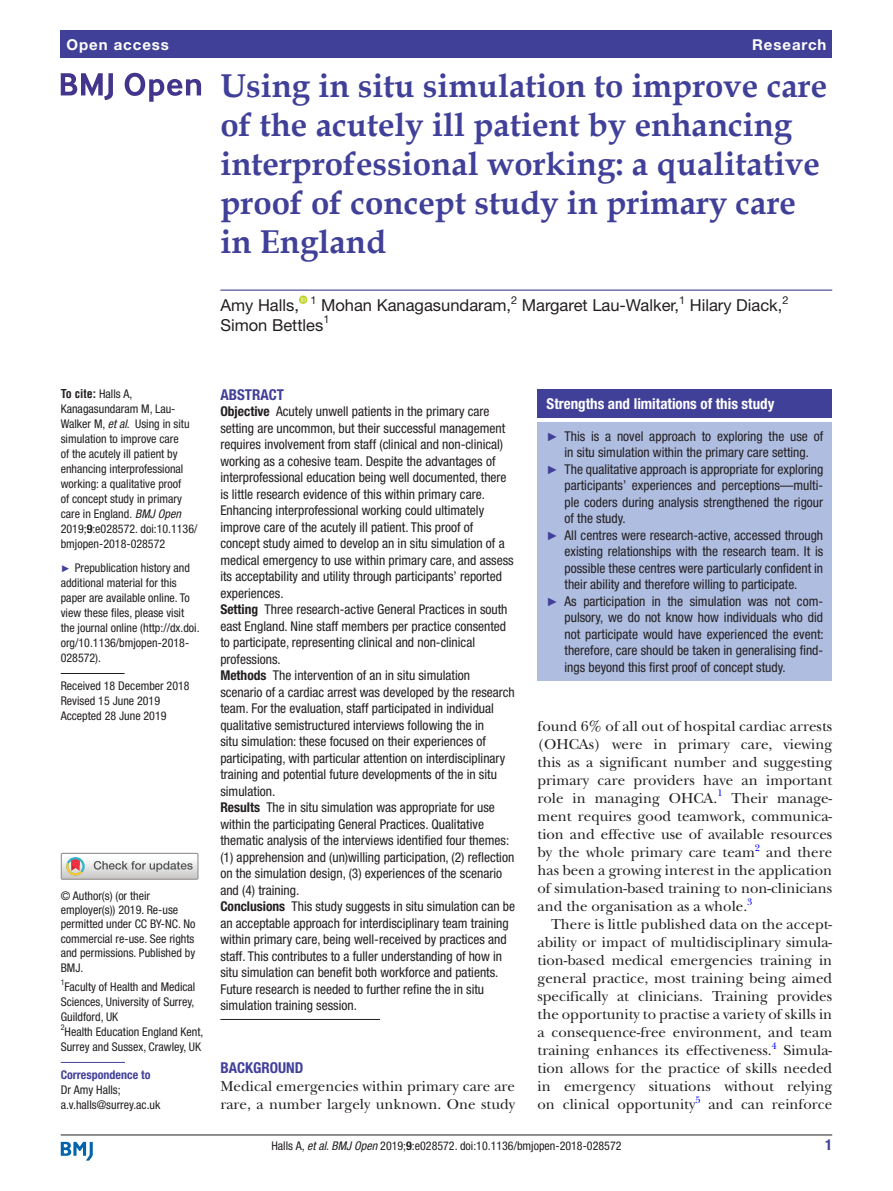
<style>
.page{position:relative;width:893px;height:1191px;background:#fff}
.page>*{position:absolute;margin:0;border:0;box-sizing:border-box;transform-origin:0 0}
.t1{font:700 33px/39px "Book Antiqua";color:#414099}
.t2{font:16.5px "Helvetica Neue LT Std";color:#231f20}
.t3{font:15px/18px "New Baskerville";color:#231f20;text-align:justify}
.t4{font:700 condensed 15px "Helvetica Neue LT Std";color:#fff}
.t5{font:700 condensed 15px "Helvetica Neue LT Std";color:#414099}
.t6{font:700 15px "Helvetica Neue LT Std";letter-spacing:.065em;color:#fff}
.t7{font:condensed 13.5px/16.5px "Helvetica Neue LT Std";color:#231f20}
.t8{font:condensed 12px/15px "Helvetica Neue LT Std";color:#231f20}
.t9{font:700 condensed 12px "Helvetica Neue LT Std";color:#414099}
.t10{font:700 condensed 12px "Helvetica LT Std";color:#231f20}
.t11{font:10.95px "Helvetica Neue LT Std";color:#231f20}
.t12{font:9.9px "New Baskerville";color:#00f}
.t13{font:condensed 7.95px "Helvetica Neue LT Std";color:#231f20}
.s1{font-family:"Helvetica Neue LT Std";font-weight:400}
.s2{font-style:italic}
.s3{font-weight:700}
.s4{font-family:"Arial";font-stretch:normal;font-size:9.75px;color:#414099}
.s5{font-family:"Arial";font-stretch:normal;font-size:12px;color:#414099}
</style>
<div class="page">
<hr style="left:61px;top:1134px;width:771px;height:1px;background:#231f20">
<svg style="left:61px;top:1141px;width:32px;height:19px"></svg>
<div style="left:61px;top:31px;width:771px;height:27px;background:#414099"></div>
<hr style="left:220px;top:289px;width:612px;height:2px;background:#414099">
<svg style="left:299px;top:295px;width:8px;height:9px"></svg>
<hr style="left:61px;top:673px;width:64px;height:1px;background:#231f20">
<hr style="left:61px;top:1062px;width:64px;height:1px;background:#414099">
<svg style="left:61px;top:73px;width:52px;height:27px"></svg>
<svg style="left:125px;top:73px;width:76px;height:29px"></svg>
<div style="left:61px;top:852px;width:138px;height:27px;border:1px solid #969090"></div>
<svg style="left:61px;top:853px;width:137px;height:26px"></svg>
<hr style="left:220px;top:1019px;width:160px;height:1px;background:#231f20">
<div style="left:538px;top:389px;width:294px;height:29px;background:#414099"></div>
<div style="left:538px;top:422px;width:294px;height:258px;background:#afbde1"></div>
<p class="t6" style="left:66px;top:35px;width:104px">Open access</p>
<p class="t6" style="left:752px;top:35px;width:76px">Research</p>
<h1 class="t1" style="left:220px;top:66px;width:608px">Using in situ simulation to improve care of the acutely ill patient by enhancing interprofessional working: a qualitative proof of concept study in primary care in England</h1>
<p class="t2" style="left:220px;top:296px;width:80px">Amy Halls,</p>
<p class="t11" style="left:310px;top:293px;width:8px">1</p>
<p class="t2" style="left:321px;top:296px;width:192px">Mohan Kanagasundaram,</p>
<p class="t11" style="left:511px;top:293px;width:8px">2</p>
<p class="t2" style="left:522px;top:296px;width:159px">Margaret Lau-Walker,</p>
<p class="t11" style="left:679px;top:293px;width:8px">1</p>
<p class="t2" style="left:690px;top:296px;width:94px">Hilary Diack,</p>
<p class="t11" style="left:782px;top:293px;width:8px">2</p>
<p class="t2" style="left:220px;top:315px;width:104px">Simon Bettles</p>
<p class="t11" style="left:323px;top:313px;width:8px">1</p>
<p class="t10" style="left:61px;top:386px;width:73px">To cite: <span class="s1">Halls A,</span></p>
<p class="t8" style="left:61px;top:401px;width:138px">Kanagasundaram M, Lau-<br>Walker M, <span class="s2">et al</span>. Using in situ simulation to improve care<br>of the acutely ill patient by enhancing interprofessional working: a qualitative proof<br>of concept study in primary care in England. <span class="s2">BMJ Open<br></span>2019;<span class="s3">9</span>:e028572. doi:10.1136/ bmjopen-2018-028572</p>
<p class="t8" style="left:61px;top:560px;width:140px"><span class="s4">►</span> Prepublication history and additional material for this paper are available online. To view these files, please visit the journal online (http://dx.doi. org/10.1136/bmjopen-2018-<br>028572).</p>
<p class="t8" style="left:61px;top:678px;width:130px">Received 18 December 2018<br>Revised 15 June 2019<br>Accepted 28 June 2019</p>
<p class="t8" style="left:61px;top:888px;width:136px;line-height:14.4px">© Author(s) (or their employer(s)) 2019. Re-use permitted under CC BY-NC. No commercial re-use. See rights and permissions. Published by<br>BMJ.</p>
<p class="t13" style="left:61px;top:978px;width:5px">1</p>
<p class="t8" style="left:61px;top:979px;width:144px;text-indent:4px">Faculty of Health and Medical<br>Sciences, University of Surrey,<br>Guildford, UK<br><sup>2</sup>Health Education England Kent,<br>Surrey and Sussex, Crawley, UK</p>
<p class="t9" style="left:61px;top:1067px;width:91px">Correspondence to</p>
<p class="t8" style="left:61px;top:1082px;width:101px">Dr Amy Halls; a.v.halls@surrey.ac.uk</p>
<p class="t5" style="left:220px;top:385px;width:65px">Abstract</p>
<p class="t7" style="left:220px;top:403px;width:296px"><span class="s3">Objective</span> Acutely unwell patients in the primary care setting are uncommon, but their successful management requires involvement from staff (clinical and non-clinical) working as a cohesive team. Despite the advantages of interprofessional education being well documented, there is little research evidence of this within primary care.<br>Enhancing interprofessional working could ultimately improve care of the acutely ill patient. This proof of concept study aimed to develop an in situ simulation of a medical emergency to use within primary care, and assess its acceptability and utility through participants’ reported experiences.<br><span class="s3">Setting</span> Three research-active General Practices in south east England. Nine staff members per practice consented to participate, representing clinical and non-clinical professions.<br><span class="s3">Methods</span> The intervention of an in situ simulation scenario of a cardiac arrest was developed by the research team. For the evaluation, staff participated in individual qualitative semistructured interviews following the in<br>situ simulation: these focused on their experiences of participating, with particular attention on interdisciplinary training and potential future developments of the in situ simulation.<br><span class="s3">Results</span> The in situ simulation was appropriate for use within the participating General Practices. Qualitative thematic analysis of the interviews identified four themes: (1) apprehension and (un)willing participation, (2) reflection on the simulation design, (3) experiences of the scenario and (4) training.<br><span class="s3">Conclusions</span> This study suggests in situ simulation can be an acceptable approach for interdisciplinary team training within primary care, being well-received by practices and staff. This contributes to a fuller understanding of how in situ simulation can benefit both workforce and patients.<br>Future research is needed to further refine the in situ simulation training session.</p>
<p class="t5" style="left:220px;top:1059px;width:85px">Background</p>
<p class="t3" style="left:220px;top:1077px;width:296px">Medical emergencies within primary care are rare, a number largely unknown. One study</p>
<p class="t4" style="left:547px;top:394px;width:229px">Strengths and limitations of this study</p>
<p class="t7" style="left:547px;top:427px;width:278px"><span class="s5">►</span> This is a novel approach to exploring the use of</p>
<p class="t7" style="left:565px;top:444px;width:246px">in situ simulation within the primary care setting.</p>
<p class="t7" style="left:547px;top:460px;width:278px"><span class="s5">►</span> The qualitative approach is appropriate for exploring</p>
<p class="t7" style="left:565px;top:477px;width:260px">participants’ experiences and perceptions—multi-</p>
<p class="t7" style="left:565px;top:493px;width:260px">ple coders during analysis strengthened the rigour</p>
<p class="t7" style="left:565px;top:510px;width:63px">of the study.</p>
<p class="t7" style="left:547px;top:526px;width:278px"><span class="s5">►</span> All centres were research-active, accessed through</p>
<p class="t7" style="left:565px;top:543px;width:260px">existing relationships with the research team. It is</p>
<p class="t7" style="left:565px;top:559px;width:260px">possible these centres were particularly confident in</p>
<p class="t7" style="left:565px;top:576px;width:234px">their ability and therefore willing to participate.</p>
<p class="t7" style="left:547px;top:592px;width:278px"><span class="s5">►</span> As participation in the simulation was not com-</p>
<p class="t7" style="left:565px;top:609px;width:260px">pulsory, we do not know how individuals who did</p>
<p class="t7" style="left:565px;top:625px;width:261px">not participate would have experienced the event:</p>
<p class="t7" style="left:565px;top:642px;width:260px">therefore, care should be taken in generalising find-</p>
<p class="t7" style="left:565px;top:658px;width:223px">ings beyond this first proof of concept study.</p>
<p class="t3" style="left:538px;top:717px;width:296px">found 6% of all out of hospital cardiac arrests (OHCAs) were in primary care, viewing this as a significant number and suggesting primary care providers have an important role in managing OHCA.<sup>1</sup></p>
<p class="t3" style="left:538px;top:789px;width:296px;text-indent:194px">Their manage&shy;ment requires good teamwork, communica&shy;tion and effective use of available resources by the whole primary care team</p>
<p class="t12" style="left:755px;top:841px;width:7px">2</p>
<p class="t3" style="left:538px;top:843px;width:296px;text-indent:229px">and there has been a growing interest in the application of simulation-based training to non-clinicians and the organisation as a whole.</p>
<p class="t12" style="left:747px;top:895px;width:7px">3</p>
<p class="t3" style="left:538px;top:915px;width:296px;text-indent:14px">There is little published data on the accept&shy;ability or impact of multidisciplinary simula&shy;tion-based medical emergencies training in general practice, most training being aimed specifically at clinicians. Training provides the opportunity to practise a variety of skills in a consequence-free environment, and team training enhances its effectiveness.<sup>4</sup></p>
<p class="t3" style="left:538px;top:1041px;width:296px;text-indent:246px">Simula&shy;tion allows for the practice of skills needed in emergency situations without relying on clinical opportunity</p>
<p class="t12" style="left:695px;top:1093px;width:7px">5</p>
<p class="t3" style="left:708px;top:1095px;width:125px">and can reinforce</p>
<p class="t8" style="left:271px;top:1137px;width:352px">Halls A, <span class="s2">et al</span>. <span class="s2">BMJ Open</span> 2019;<span class="s3">9</span>:e028572. doi:10.1136/bmjopen-2018-028572</p>
<p class="t5" style="left:825px;top:1135px;width:9px">1</p>
</div>
